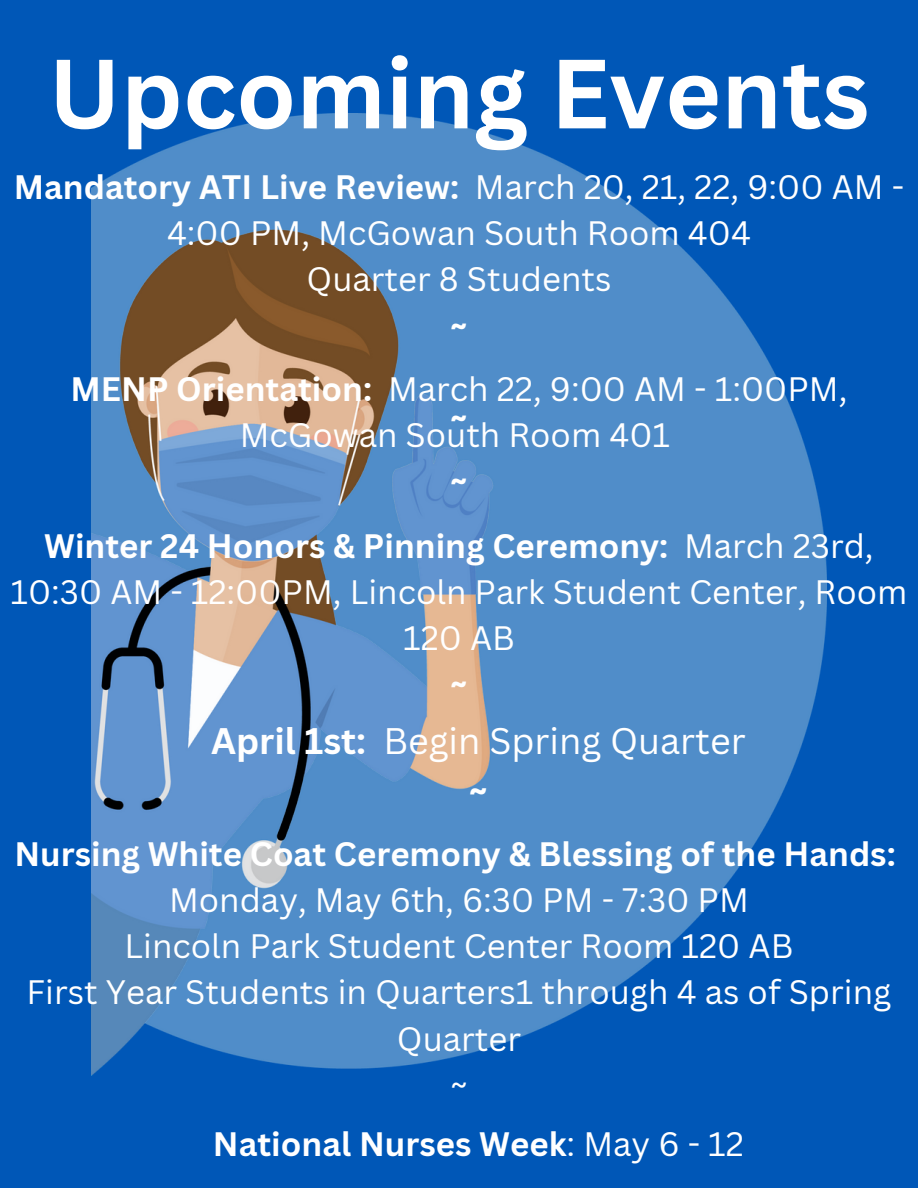
<style>
.page{position:relative;width:918px;height:1188px;background:#0057b7}
.page>*{position:absolute;margin:0;border:0;box-sizing:border-box;transform-origin:0 0}
.t1{font:700 96px "Canva Sans";color:#fff}
.t2{font:36px "Canva Sans";color:#fff}
.t3{font:700 36px "Canva Sans";color:#fff}
.t4{font:33px/46.2px "Canva Sans";color:#fff;text-align:center}
.t5{font:700 33px/46.2px "Canva Sans";color:#fff;text-align:center}
.s1{font-weight:700}
.s2{font-weight:400}
</style>
<div class="page">
<img style="left:92px;top:113px;width:734px;height:962px">
<h1 class="t1" style="left:48px;top:26px;width:823px">Upcoming Events</h1>
<p class="t4" style="left:14px;top:163px;width:892px"><span class="s1">Mandatory ATI Live Review:</span> March 20, 21, 22, 9:00 AM -<br>4:00 PM, McGowan South Room 404</p>
<p class="t4" style="left:307px;top:256px;width:306px">Quarter 8 Students</p>
<p class="t5" style="left:450px;top:302px;width:19px">~</p>
<p class="t4" style="left:71px;top:365px;width:778px"><span class="s1">MENP Orientation:</span> March 22, 9:00 AM - 1:00PM,<br>McGowan South Room 401</p>
<p class="t5" style="left:450px;top:457px;width:19px">~</p>
<p class="t5" style="left:450px;top:394px;width:19px">~</p>
<p class="t4" style="left:11px;top:522px;width:898px"><span class="s1">Winter 24 Honors &amp; Pinning Ceremony:</span> March 23rd,<br>10:30 AM - 12:00PM, Lincoln Park Student Center, Room<br>120 AB</p>
<h2 class="t5" style="left:450px;top:660px;width:19px">~</h2>
<p class="t2" style="left:211px;top:716px;width:536px"><span class="s1">April 1st:</span> Begin Spring Quarter</p>
<p class="t3" style="left:469px;top:765px;width:20px">~</p>
<p class="t5" style="left:14px;top:830px;width:883px">Nursing White Coat Ceremony &amp; Blessing of the Hands:<br><span class="s2">Monday, May 6th, 6:30 PM - 7:30 PM</span></p>
<p class="t4" style="left:125px;top:922px;width:670px">Lincoln Park Student Center Room 120 AB</p>
<p class="t4" style="left:27px;top:969px;width:866px">First Year Students in Quarters1 through 4 as of Spring<br>Quarter</p>
<p class="t4" style="left:450px;top:1061px;width:19px">~</p>
<p class="t5" style="left:213px;top:1120px;width:532px">National Nurses Week<span class="s2">: May 6 - 12</span></p>
</div>
